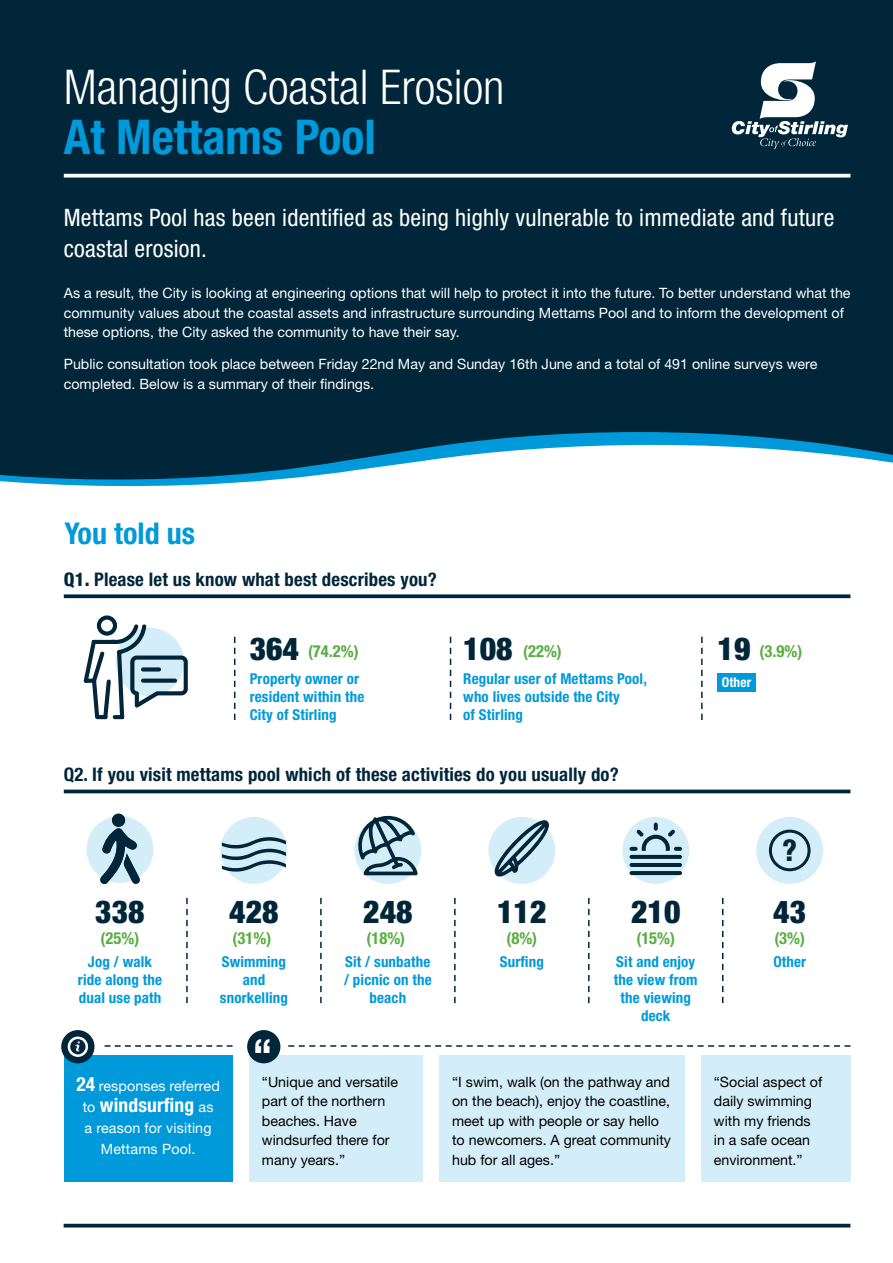
<style>
.page{position:relative;width:893px;height:1263px;background:#fff}
.page>*{position:absolute;margin:0;border:0;box-sizing:border-box;transform-origin:0 0}
.t1{font:300 condensed 48px "Helvetica Neue LT Std";color:#fff}
.t2{font:700 condensed 48px "Helvetica Neue LT Std";color:#0099d9}
.t3{font:700 condensed 43.35px "Helvetica Neue LT Std";color:#fff}
.t4{font:900 condensed 31.65px "Helvetica Neue LT Std";color:#012639}
.t5{font:700 condensed 30px "Helvetica Neue LT Std";color:#0099d9}
.t6{font:800 condensed 30px "Helvetica Neue LT Std";color:#012639}
.t7{font:condensed 24px/31.5px "Helvetica Neue LT Std";letter-spacing:.01em;color:#fff}
.t8{font:700 condensed 19.5px "Helvetica Neue LT Std";letter-spacing:.01em;color:#fff}
.t9{font:700 condensed 18.75px "Helvetica Neue LT Std";letter-spacing:.01em;color:#012639}
.t10{font:700 condensed 16.65px "Helvetica Neue LT Std";color:#59ad40}
.t11{font:700 condensed 15px/18px "Helvetica Neue LT Std";letter-spacing:.01em;color:#0099d9;text-align:center}
.t12{font:14.25px/19.5px "Helvetica Neue LT Std";color:#fff}
.t13{font:14.25px/19.5px "Helvetica Neue LT Std";color:#000}
.t14{font:700 condensed 13.5px "Helvetica Neue LT Std";letter-spacing:.01em;color:#fff}
.s1{font-weight:800}
.s2{font-weight:900;font-size:31.65px;color:#012639}
.s3{font-weight:700;font-stretch:condensed;font-size:19.5px}
.s4{font-weight:400;font-stretch:normal;font-size:14.25px}
</style>
<div class="page">
<div style="left:0;top:0;width:893px;height:432px;background:#012639"></div>
<hr style="left:64px;top:1224px;width:786px;height:3px;background:#012639">
<svg style="left:64px;top:594px;width:786px;height:4px;background:#1b3c4d"></svg>
<svg style="left:732px;top:61px;width:116px;height:88px"></svg>
<svg style="left:64px;top:174px;width:786px;height:4px"></svg>
<hr style="left:64px;top:790px;width:786px;height:3px;background:#012639">
<div style="left:86px;top:816px;width:67px;height:67px;background:#d4eef9;border-radius:50%"></div>
<div style="left:220px;top:817px;width:67px;height:67px;background:#d4eef9;border-radius:50%"></div>
<div style="left:354px;top:817px;width:67px;height:67px;background:#d4eef9;border-radius:50%"></div>
<div style="left:488px;top:817px;width:67px;height:67px;background:#d4eef9;border-radius:50%"></div>
<div style="left:622px;top:817px;width:67px;height:67px;background:#d4eef9;border-radius:50%"></div>
<div style="left:756px;top:817px;width:67px;height:67px;background:#d4eef9;border-radius:50%"></div>
<svg style="left:222px;top:837px;width:64px;height:35px"></svg>
<svg style="left:495px;top:819px;width:55px;height:59px"></svg>
<svg style="left:100px;top:814px;width:40px;height:70px"></svg>
<div style="left:112px;top:814px;width:13px;height:13px;background:#012639;border-radius:50%"></div>
<svg style="left:186px;top:898px;width:2px;height:105px"></svg>
<svg style="left:320px;top:898px;width:2px;height:105px"></svg>
<svg style="left:454px;top:898px;width:2px;height:105px"></svg>
<svg style="left:588px;top:898px;width:2px;height:105px"></svg>
<svg style="left:722px;top:898px;width:1px;height:105px"></svg>
<svg style="left:629px;top:823px;width:53px;height:52px"></svg>
<svg style="left:356px;top:815px;width:62px;height:61px"></svg>
<div style="left:769px;top:830px;width:41px;height:41px;border:3px solid #012639;border-radius:50%"></div>
<div style="left:64px;top:1055px;width:169px;height:127px;background:#0099d9"></div>
<div style="left:249px;top:1055px;width:174px;height:127px;background:#d4eef9"></div>
<div style="left:701px;top:1055px;width:149px;height:127px;background:#d4eef9"></div>
<div style="left:439px;top:1055px;width:245px;height:127px;background:#d4eef9"></div>
<div style="left:247px;top:1030px;width:33px;height:33px;background:#012639;border-radius:50%"></div>
<svg style="left:288px;top:1045px;width:562px;height:2px"></svg>
<svg style="left:105px;top:1045px;width:128px;height:2px"></svg>
<div style="left:61px;top:1030px;width:34px;height:33px;background:#012639;border-radius:50%"></div>
<svg style="left:68px;top:1036px;width:20px;height:21px"></svg>
<svg style="left:83px;top:615px;width:105px;height:105px"></svg>
<div style="left:718px;top:673px;width:38px;height:18px;background:#0099d9"></div>
<svg style="left:701px;top:637px;width:2px;height:83px"></svg>
<svg style="left:450px;top:637px;width:1px;height:83px"></svg>
<svg style="left:234px;top:637px;width:1px;height:83px"></svg>
<svg style="left:0;top:432px;width:893px;height:13px;background:#004767"></svg>
<svg style="left:0;top:445px;width:893px;height:42px"></svg>
<h1 class="t1" style="left:64px;top:60px;width:442px">Managing Coastal Erosion</h1>
<h1 class="t2" style="left:64px;top:108px;width:314px">At Mettams Pool</h1>
<h3 class="t7" style="left:64px;top:201px;width:772px">Mettams Pool has been identified as being highly vulnerable to immediate and future coastal erosion.</h3>
<p class="t12" style="left:64px;top:283px;width:788px">As a result, the City is looking at engineering options that will help to protect it into the future. To better understand what the community values about the coastal assets and infrastructure surrounding Mettams Pool and to inform the development of these options, the City asked the community to have their say.</p>
<p class="t12" style="left:64px;top:354px;width:755px">Public consultation took place between Friday 22nd May and Sunday 16th June and a total of 491 online surveys were completed. Below is a summary of their findings.</p>
<h3 class="t5" style="left:64px;top:515px;width:132px">You told us</h3>
<h3 class="t9" style="left:64px;top:567px;width:374px"><span class="s1">Q1.</span> Please let us know what best describes you?</h3>
<p class="t10" style="left:250px;top:641px;width:111px"><span class="s2">364</span> (74.2%)</p>
<p class="t11" style="left:250px;top:669px;width:116px;text-align:left">Property owner or resident within the<br>City of Stirling</p>
<p class="t10" style="left:463px;top:641px;width:100px"><span class="s2">108</span> (22%)</p>
<p class="t11" style="left:463px;top:669px;width:185px;text-align:left">Regular user of Mettams Pool, who lives outside the City<br>of Stirling</p>
<h3 class="t9" style="left:64px;top:763px;width:556px">Q2. If you visit mettams pool which of these activities do you usually do?</h3>
<p class="t10" style="left:718px;top:641px;width:86px"><span class="s2">19</span> (3.9%)</p>
<p class="t14" style="left:722px;top:674px;width:31px">Other</p>
<h3 class="t6" style="left:782px;top:832px;width:16px">?</h3>
<h3 class="t4" style="left:95px;top:893px;width:51px">338</h3>
<h3 class="t4" style="left:229px;top:893px;width:51px">428</h3>
<h3 class="t4" style="left:363px;top:893px;width:51px">248</h3>
<h3 class="t4" style="left:497px;top:893px;width:51px">112</h3>
<h3 class="t4" style="left:631px;top:893px;width:51px">210</h3>
<h3 class="t4" style="left:773px;top:893px;width:34px">43</h3>
<p class="t11" style="left:78px;top:952px;width:86px">Jog / walk ride along the dual use path</p>
<p class="t11" style="left:220px;top:952px;width:70px">Swimming and snorkelling</p>
<p class="t11" style="left:614px;top:952px;width:85px">Sit and enjoy the view from the viewing deck</p>
<p class="t10" style="left:101px;top:928px;width:40px">(25%)</p>
<p class="t10" style="left:233px;top:928px;width:40px">(31%)</p>
<p class="t10" style="left:366px;top:928px;width:40px">(18%)</p>
<p class="t10" style="left:506px;top:928px;width:32px">(8%)</p>
<p class="t10" style="left:636px;top:928px;width:40px">(15%)</p>
<p class="t10" style="left:774px;top:928px;width:32px">(3%)</p>
<p class="t11" style="left:345px;top:952px;width:87px">Sit / sunbathe</p>
<p class="t11" style="left:773px;top:952px;width:34px">Other</p>
<p class="t11" style="left:344px;top:970px;width:89px">/ picnic on the beach</p>
<p class="t11" style="left:500px;top:952px;width:46px">Surfing</p>
<p class="t12" style="left:76px;top:1075px;width:145px"><span class="s3">24</span> responses referred</p>
<h3 class="t8" style="left:83px;top:1093px;width:132px"><span class="s4">to</span> windsurfing <span class="s4">as</span></h3>
<p class="t12" style="left:85px;top:1117px;width:128px;line-height:21px;text-align:center">a reason for visiting<br>Mettams Pool.</p>
<h2 class="t3" style="left:252px;top:1028px;width:22px">“</h2>
<p class="t13" style="left:262px;top:1072px;width:138px">“Unique and versatile part of the northern beaches. Have windsurfed there for many years.”</p>
<p class="t13" style="left:714px;top:1072px;width:110px">“Social aspect of daily swimming with my friends in a safe ocean environment.”</p>
<p class="t13" style="left:452px;top:1072px;width:220px">“I swim, walk (on the pathway and on the beach), enjoy the coastline, meet up with people or say hello to newcomers. A great community hub for all ages.”</p>
</div>
